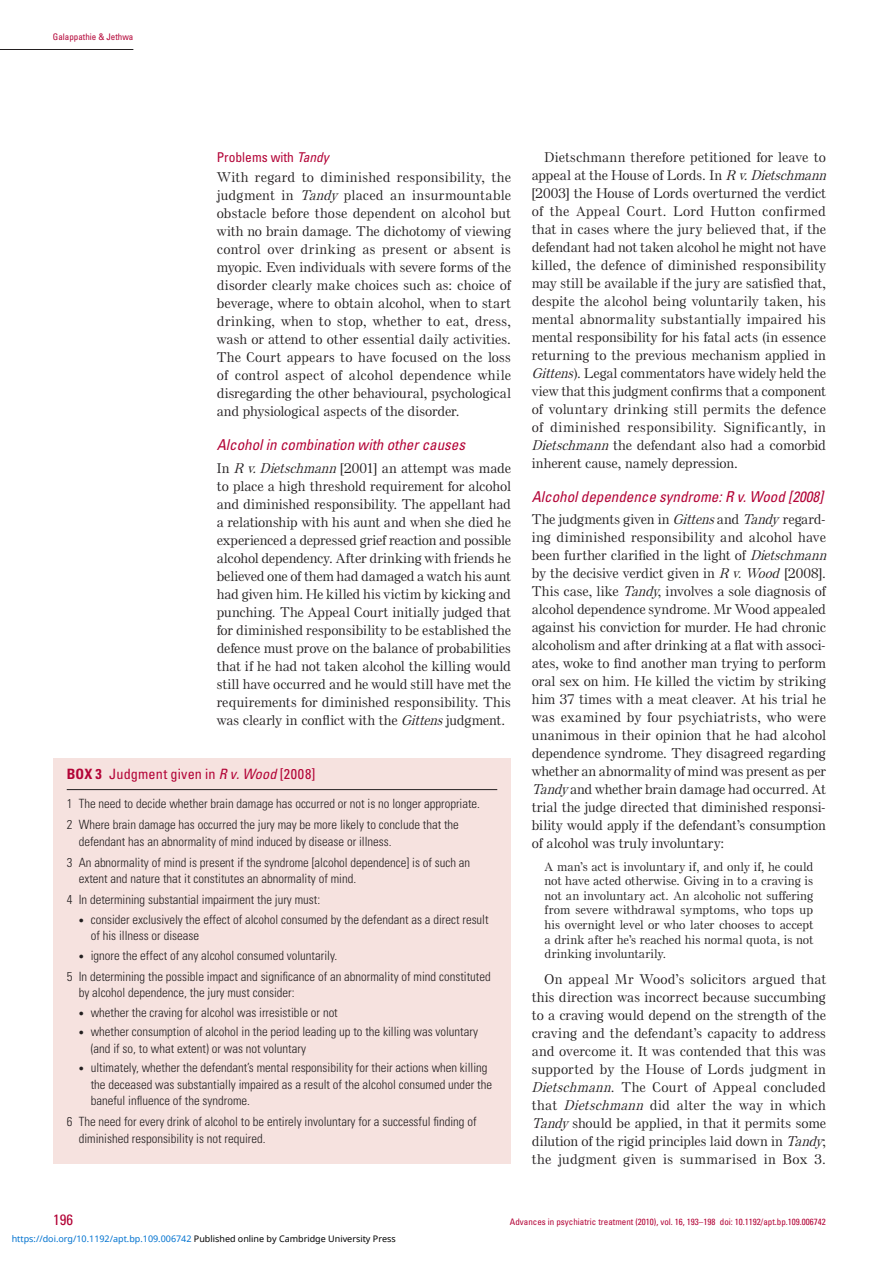
<style>
.page{position:relative;width:893px;height:1263px;background:#fff}
.page>*{position:absolute;margin:0;border:0;box-sizing:border-box;transform-origin:0 0}
.subhead_2{font:italic condensed 15px "Univers LT Std";color:#b30437}
.t1{font:condensed 15px "Univers LT Std";color:#b30437}
.Box_title{font:condensed 14.25px "Univers LT Std";letter-spacing:.01em;color:#b30437}
._1st_para{font:500 13.5px/18px "Else NPL Std";letter-spacing:.015em;color:#231f20;text-align:justify}
.Body_text{font:500 13.5px/18px "Else NPL Std";letter-spacing:.025em;color:#231f20}
.subhead_3{font:condensed 13.5px "Univers LT Std";color:#b30437}
.Box_numbered_list{font:300 condensed 12.75px/16.5px "Univers LT Std";color:#231f20}
.box_bullet_list_inde{font:300 condensed 12.75px/16.5px "Univers LT Std";color:#231f20}
.Quote__display__case{font:500 12px/14.7px "Else NPL Std";letter-spacing:.025em;color:#231f20;text-align:justify}
.t2{font:condensed 9px "Univers LT Std";color:#b30437}
.t3{font:9px "Noto Sans";color:#0172cf}
.s1{font-style:italic}
.s2{font-weight:700}
.s3{font-family:"Newspaper Pi BT";font-weight:400;font-stretch:normal;font-size:7.5px}
.s4{color:#000}
</style>
<div class="page">
<hr style="left:0;top:49px;width:133px;height:1px;background:#231f20">
<div style="left:53px;top:758px;width:458px;height:406px;background:#f6e2df"></div>
<hr style="left:67px;top:789px;width:430px;height:1px;background:#231f20">
<p class="t2" style="left:53px;top:31px;width:82px">Galappathie &amp; Jethwa</p>
<p class="subhead_3" style="left:217px;top:148px;width:114px">Problems with <span class="s1">Tandy</span></p>
<p class="_1st_para" style="left:217px;top:168px;width:296px">With regard to diminished responsibility, the judgment in <span class="s1">Tandy</span> placed an insurmountable obstacle before those dependent on alcohol but with no brain damage. The dichotomy of viewing control over drinking as present or absent is myopic. Even individuals with severe forms of the disorder clearly make choices such as: choice of beverage, where to obtain alcohol, when to start drinking, when to stop, whether to eat, dress, wash or attend to other essential daily activities.<br>The Court appears to have focused on the loss of control aspect of alcohol dependence while disregarding the other behavioural, psychological and physiological aspects of the disorder.</p>
<p class="subhead_2" style="left:217px;top:435px;width:250px">Alcohol in combination with other causes</p>
<p class="_1st_para" style="left:217px;top:459px;width:296px">In <span class="s1">Rv.Dietschmann</span>[2001] an attempt was made to place a high threshold requirement for alcohol and diminished responsibility. The appellant had a relationship with his aunt and when she died he experienced a depressed grief reaction and possible alcohol dependency. After drinking with friends he believed one of them had damaged a watch his aunt had given him. He killed his victim by kicking and punching. The Appeal Court initially judged that for diminished responsibility to be established the defence must prove on the balance of probabilities that if he had not taken alcohol the killing would still have occurred and he would still have met the requirements for diminished responsibility. This was clearly in conflict with the <span class="s1">Gittens</span>judgment.</p>
<p class="Box_title" style="left:67px;top:765px;width:250px"><span class="s2">Box 3</span> Judgment given in <span class="s1">R v. Wood</span> [2008]</p>
<p class="Box_numbered_list" style="left:67px;top:796px;width:415px">1 The need to decide whether brain damage has occurred or not is no longer appropriate.</p>
<p class="Box_numbered_list" style="left:79px;top:817px;width:382px;text-indent:-12px">2 Where brain damage has occurred the jury may be more likely to conclude that the defendant has an abnormality of mind induced by disease or illness.</p>
<p class="Box_numbered_list" style="left:79px;top:854px;width:393px;text-indent:-12px">3 An abnormality of mind is present if the syndrome [alcohol dependence] is of such an extent and nature that it constitutes an abnormality of mind.</p>
<p class="Box_numbered_list" style="left:67px;top:892px;width:255px">4 In determining substantial impairment the jury must:</p>
<p class="box_bullet_list_inde" style="left:91px;top:911px;width:399px;text-indent:-12px"><span class="s3">•</span> consider exclusively the effect of alcohol consumed by the defendant as a direct result of his illness or disease</p>
<p class="box_bullet_list_inde" style="left:79px;top:947px;width:260px"><span class="s3">•</span> ignore the effect of any alcohol consumed voluntarily.</p>
<p class="Box_numbered_list" style="left:79px;top:968px;width:414px;text-indent:-12px">5 In determining the possible impact and significance of an abnormality of mind constituted by alcohol dependence, the jury must consider:</p>
<p class="box_bullet_list_inde" style="left:79px;top:1004px;width:261px"><span class="s3">•</span> whether the craving for alcohol was irresistible or not</p>
<p class="box_bullet_list_inde" style="left:91px;top:1024px;width:389px;text-indent:-12px"><span class="s3">•</span> whether consumption of alcohol in the period leading up to the killing was voluntary (and if so, to what extent) or was not voluntary</p>
<p class="box_bullet_list_inde" style="left:91px;top:1060px;width:403px;text-indent:-12px"><span class="s3">•</span> ultimately, whether the defendant’s mental responsibility for their actions when killing the deceased was substantially impaired as a result of the alcohol consumed under the baneful influence of the syndrome.</p>
<p class="Box_numbered_list" style="left:79px;top:1114px;width:399px;text-indent:-12px">6 The need for every drink of alcohol to be entirely involuntary for a successful finding of diminished responsibility is not required.</p>
<p class="Body_text" style="left:532px;top:148px;width:300px;text-indent:13px">Dietschmann therefore petitioned for leave to appeal at the House of Lords. In <span class="s1">Rv.Dietschmann </span>[2003] the House of Lords overturned the verdict of the Appeal Court. Lord Hutton confirmed that in cases where the jury believed that, if the defendant had not taken alcohol he might not have killed, the defence of diminished responsibility may still be available if the jury are satisfied that, despite the alcohol being voluntarily taken, his mental abnormality substantially impaired his mental responsibility for his fatal acts (in essence returning to the previous mechanism applied in <span class="s1">Gittens</span>). Legal commentators have widely held the view that this judgment confirms that a component of voluntary drinking still permits the defence of diminished responsibility. Significantly, in <span class="s1">Dietschmann</span>the defendant also had a comorbid inherent cause, namely depression.</p>
<p class="subhead_2" style="left:532px;top:487px;width:293px">Alcohol dependence syndrome: R v. Wood [2008]</p>
<p class="_1st_para" style="left:532px;top:511px;width:300px;text-align:left">The judgments given in <span class="s1">Gittens</span>and <span class="s1">Tandy</span>regard&shy;ing diminished responsibility and alcohol have been further clarified in the light of <span class="s1">Dietschmann </span>by the decisive verdict given in <span class="s1">Rv.Wood</span> [2008].<br>This case, like <span class="s1">Tandy</span>, involves a sole diagnosis of alcohol dependence syndrome. Mr Wood appealed against his conviction for murder. He had chronic alcoholism and after drinking at a flat with associ&shy;ates, woke to find another man trying to perform oral sex on him. He killed the victim by striking him 37 times with a meat cleaver. At his trial he was examined by four psychiatrists, who were unanimous in their opinion that he had alcohol dependence syndrome. They disagreed regarding whether an abnormality of mind was present as per <span class="s1">Tandy</span>and whether brain damage had occurred. At trial the judge directed that diminished responsi&shy;bility would apply if the defendant’s consumption of alcohol was truly involuntary:</p>
<p class="Quote__display__case" style="left:544px;top:859px;width:270px">A man’s act is involuntary if, and only if, he could not have acted otherwise. Giving in to a craving is not an involuntary act. An alcoholic not suffering from severe withdrawal symptoms, who tops up his overnight level or who later chooses to accept a drink after he’s reached his normal quota, is not drinking involuntarily.</p>
<p class="Body_text" style="left:532px;top:970px;width:296px;text-align:justify;text-indent:13px">On appeal Mr Wood’s solicitors argued that this direction was incorrect because succumbing to a craving would depend on the strength of the craving and the defendant’s capacity to address and overcome it. It was contended that this was supported by the House of Lords judgment in <span class="s1">Dietschmann</span>. The Court of Appeal concluded that <span class="s1">Dietschmann</span> did alter the way in which <span class="s1">Tandy</span>should be applied, in that it permits some dilution of the rigid principles laid down in <span class="s1">Tandy</span>; the judgment given is summarised in Box 3.</p>
<p class="t1" style="left:53px;top:1210px;width:21px">196</p>
<p class="t2" style="left:510px;top:1216px;width:317px">Advances in psychiatric treatment (2010), vol. 16, 193–198 doi: 10.1192/apt.bp.109.006742</p>
<p class="t3" style="left:12px;top:1232px;width:386px">https://doi.org/10.1192/apt.bp.109.006742 <span class="s4">Published online by Cambridge University Press</span></p>
</div>
